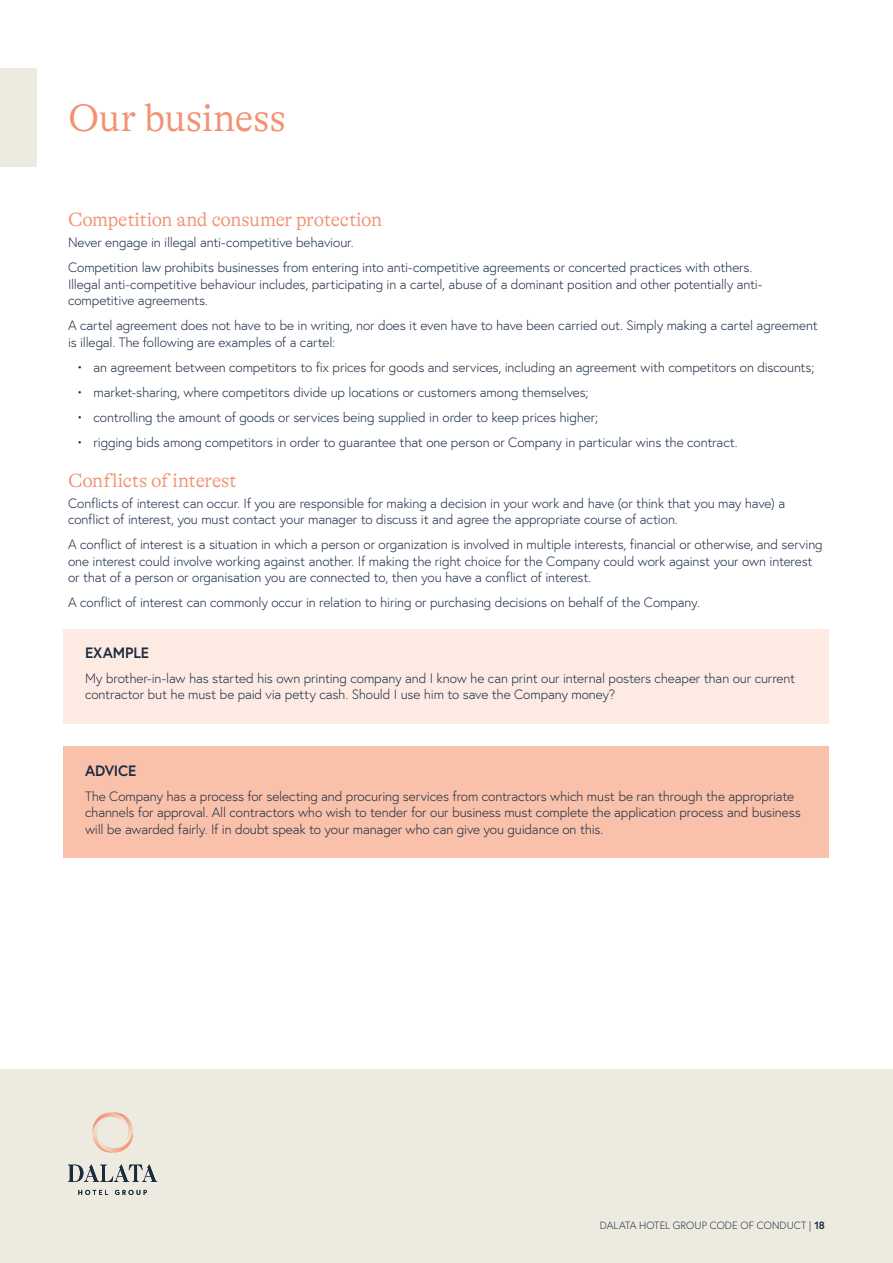
<style>
.page{position:relative;width:893px;height:1263px;background:#fff}
.page>*{position:absolute;margin:0;border:0;box-sizing:border-box;transform-origin:0 0}
.t1{font:300 39px "GT Alpina";letter-spacing:-.005em;color:#f29272}
.t2{font:300 19.5px "GT Alpina";letter-spacing:-.015em;color:#f29272}
.t3{font:700 15px "Europa";letter-spacing:-.01em;color:#1a2a41}
.t4{font:300 13.5px/16.5px "Europa";letter-spacing:-.01em;color:#1a2a41}
.t5{font:300 10.5px "Europa";letter-spacing:.005em;color:#1a2a41}
.s1{font-weight:700}
</style>
<div class="page">
<div style="left:0;top:68px;width:37px;height:99px;background:#edeae0"></div>
<div style="left:0;top:1069px;width:893px;height:194px;background:#edeae0"></div>
<svg style="left:78px;top:1190px;width:30px;height:5px"></svg>
<svg style="left:115px;top:1190px;width:32px;height:5px"></svg>
<svg style="left:93px;top:1112px;width:40px;height:40px"></svg>
<svg style="left:68px;top:1164px;width:89px;height:18px"></svg>
<div style="left:64px;top:629px;width:765px;height:53px;background:#fdebe3"></div>
<div style="left:64px;top:655px;width:765px;height:69px;background:#fdebe3"></div>
<div style="left:64px;top:747px;width:765px;height:53px;background:#f9c1aa"></div>
<div style="left:64px;top:773px;width:765px;height:85px;background:#f9c1aa"></div>
<h1 class="t1" style="left:68px;top:96px;width:220px">Our business</h1>
<h2 class="t2" style="left:68px;top:209px;width:316px">Competition and consumer protection</h2>
<p class="t4" style="left:68px;top:230px;width:686px;line-height:25px">Never engage in illegal anti-competitive behaviour.<br>Competition law prohibits businesses from entering into anti-competitive agreements or concerted practices with others.</p>
<p class="t4" style="left:68px;top:276px;width:696px">Illegal anti-competitive behaviour includes, participating in a cartel, abuse of a dominant position and other potentially anti&shy;competitive agreements.</p>
<p class="t4" style="left:68px;top:317px;width:751px">A cartel agreement does not have to be in writing, nor does it even have to have been carried out. Simply making a cartel agreement is illegal. The following are examples of a cartel:</p>
<p class="t4" style="left:77px;top:359px;width:739px">• an agreement between competitors to fix prices for goods and services, including an agreement with competitors on discounts;</p>
<p class="t4" style="left:77px;top:384px;width:513px">• market-sharing, where competitors divide up locations or customers among themselves;</p>
<p class="t4" style="left:77px;top:409px;width:523px">• controlling the amount of goods or services being supplied in order to keep prices higher;</p>
<p class="t4" style="left:77px;top:434px;width:663px">• rigging bids among competitors in order to guarantee that one person or Company in particular wins the contract.</p>
<h2 class="t2" style="left:68px;top:470px;width:170px">Conflicts of interest</h2>
<p class="t4" style="left:68px;top:495px;width:719px">Conflicts of interest can occur. If you are responsible for making a decision in your work and have (or think that you may have) a conflict of interest, you must contact your manager to discuss it and agree the appropriate course of action.</p>
<p class="t4" style="left:68px;top:536px;width:756px">A conflict of interest is a situation in which a person or organization is involved in multiple interests, financial or otherwise, and serving one interest could involve working against another. If making the right choice for the Company could work against your own interest or that of a person or organisation you are connected to, then you have a conflict of interest.</p>
<p class="t4" style="left:68px;top:594px;width:634px">A conflict of interest can commonly occur in relation to hiring or purchasing decisions on behalf of the Company.</p>
<p class="t3" style="left:85px;top:642px;width:65px">EXAMPLE</p>
<p class="t4" style="left:85px;top:670px;width:712px">My brother-in-law has started his own printing company and I know he can print our internal posters cheaper than our current contractor but he must be paid via petty cash. Should I use him to save the Company money?</p>
<p class="t3" style="left:85px;top:760px;width:53px">ADVICE</p>
<p class="t4" style="left:85px;top:787px;width:717px">The Company has a process for selecting and procuring services from contractors which must be ran through the appropriate channels for approval. All contractors who wish to tender for our business must complete the application process and business will be awarded fairly. If in doubt speak to your manager who can give you guidance on this.</p>
<p class="t5" style="left:600px;top:1219px;width:227px">DALATA HOTEL GROUP CODE OF CONDUCT | <span class="s1">18</span></p>
</div>
